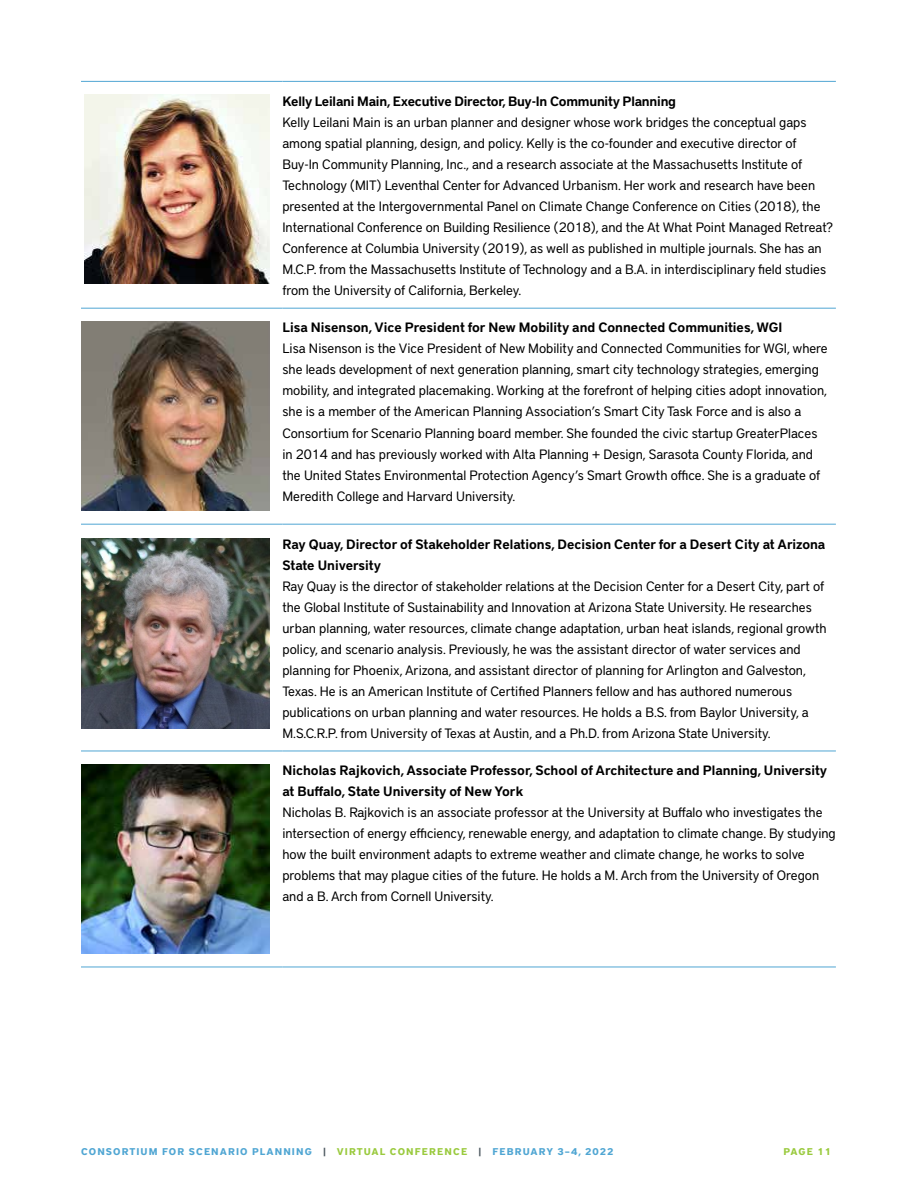
<style>
.page{position:relative;width:918px;height:1188px;background:#fff}
.page>*{position:absolute;margin:0;border:0;box-sizing:border-box;transform-origin:0 0}
.t1{font:13.5px/21px "District Pro";color:#000}
.t2{font:600 13.5px/21px "District Pro";color:#000}
.t3{font:700 9.75px "District Pro";letter-spacing:.11em;color:#50a6d3}
.t4{font:700 9.75px "District Pro";letter-spacing:.09em;color:#9aca3e}
.s1{color:#49545c}
.s2{color:#9aca3e}
</style>
<div class="page">
<hr style="left:81px;top:81px;width:201px;height:1px;background:#50a6d3">
<hr style="left:282px;top:81px;width:554px;height:1px;background:#50a6d3">
<hr style="left:81px;top:967px;width:201px;height:1px;background:#50a6d3">
<hr style="left:282px;top:967px;width:554px;height:1px;background:#50a6d3">
<hr style="left:81px;top:308px;width:201px;height:1px;background:#50a6d3">
<hr style="left:282px;top:308px;width:554px;height:1px;background:#50a6d3">
<hr style="left:81px;top:524px;width:201px;height:1px;background:#50a6d3">
<hr style="left:282px;top:524px;width:554px;height:1px;background:#50a6d3">
<hr style="left:81px;top:751px;width:201px;height:1px;background:#50a6d3">
<hr style="left:282px;top:751px;width:554px;height:1px;background:#50a6d3">
<img style="left:84px;top:95px;width:186px;height:189px">
<img style="left:81px;top:322px;width:189px;height:189px">
<img style="left:81px;top:764px;width:189px;height:189px">
<img style="left:81px;top:538px;width:189px;height:191px">
<p class="t2" style="left:282px;top:90px;width:395px">Kelly Leilani Main, Executive Director, Buy-In Community Planning</p>
<p class="t1" style="left:282px;top:111px;width:552px">Kelly Leilani Main is an urban planner and designer whose work bridges the conceptual gaps among spatial planning, design, and policy. Kelly is the co-founder and executive director of Buy-In Community Planning, Inc., and a research associate at the Massachusetts Institute of Technology (MIT) Leventhal Center for Advanced Urbanism. Her work and research have been presented at the Intergovernmental Panel on Climate Change Conference on Cities (2018), the International Conference on Building Resilience (2018), and the At What Point Managed Retreat?<br>Conference at Columbia University (2019), as well as published in multiple journals. She has an M.C.P. from the Massachusetts Institute of Technology and a B.A. in interdisciplinary field studies from the University of California, Berkeley.</p>
<p class="t2" style="left:282px;top:317px;width:502px">Lisa Nisenson, Vice President for New Mobility and Connected Communities, WGI</p>
<p class="t1" style="left:282px;top:337px;width:547px">Lisa Nisenson is the Vice President of New Mobility and Connected Communities for WGI, where she leads development of next generation planning, smart city technology strategies, emerging mobility, and integrated placemaking. Working at the forefront of helping cities adopt innovation, she is a member of the American Planning Association’s Smart City Task Force and is also a Consortium for Scenario Planning board member. She founded the civic startup GreaterPlaces in 2014 and has previously worked with Alta Planning + Design, Sarasota County Florida, and the United States Environmental Protection Agency’s Smart Growth office. She is a graduate of Meredith College and Harvard University.</p>
<p class="t2" style="left:282px;top:533px;width:544px">Ray Quay, Director of Stakeholder Relations, Decision Center for a Desert City at Arizona<br>State University</p>
<p class="t1" style="left:282px;top:574px;width:546px">Ray Quay is the director of stakeholder relations at the Decision Center for a Desert City, part of the Global Institute of Sustainability and Innovation at Arizona State University. He researches urban planning, water resources, climate change adaptation, urban heat islands, regional growth policy, and scenario analysis. Previously, he was the assistant director of water services and planning for Phoenix, Arizona, and assistant director of planning for Arlington and Galveston, Texas. He is an American Institute of Certified Planners fellow and has authored numerous publications on urban planning and water resources. He holds a B.S. from Baylor University, a M.S.C.R.P. from University of Texas at Austin, and a Ph.D. from Arizona State University.</p>
<p class="t2" style="left:282px;top:759px;width:546px">Nicholas Rajkovich, Associate Professor, School of Architecture and Planning, University at Buffalo, State University of New York</p>
<p class="t1" style="left:282px;top:801px;width:555px">Nicholas B. Rajkovich is an associate professor at the University at Buffalo who investigates the intersection of energy efficiency, renewable energy, and adaptation to climate change. By studying how the built environment adapts to extreme weather and climate change, he works to solve problems that may plague cities of the future. He holds a M. Arch from the University of Oregon and a B. Arch from Cornell University.</p>
<p class="t3" style="left:81px;top:1145px;width:534px">CONSORTIUM FOR SCENARIO PLANNING <span class="s1">|</span> <span class="s2">VIRTUAL CONFERENCE</span> <span class="s1">|</span> FEBRUARY 3–4, 2022</p>
<p class="t4" style="left:783px;top:1145px;width:49px">PAGE 11</p>
</div>
